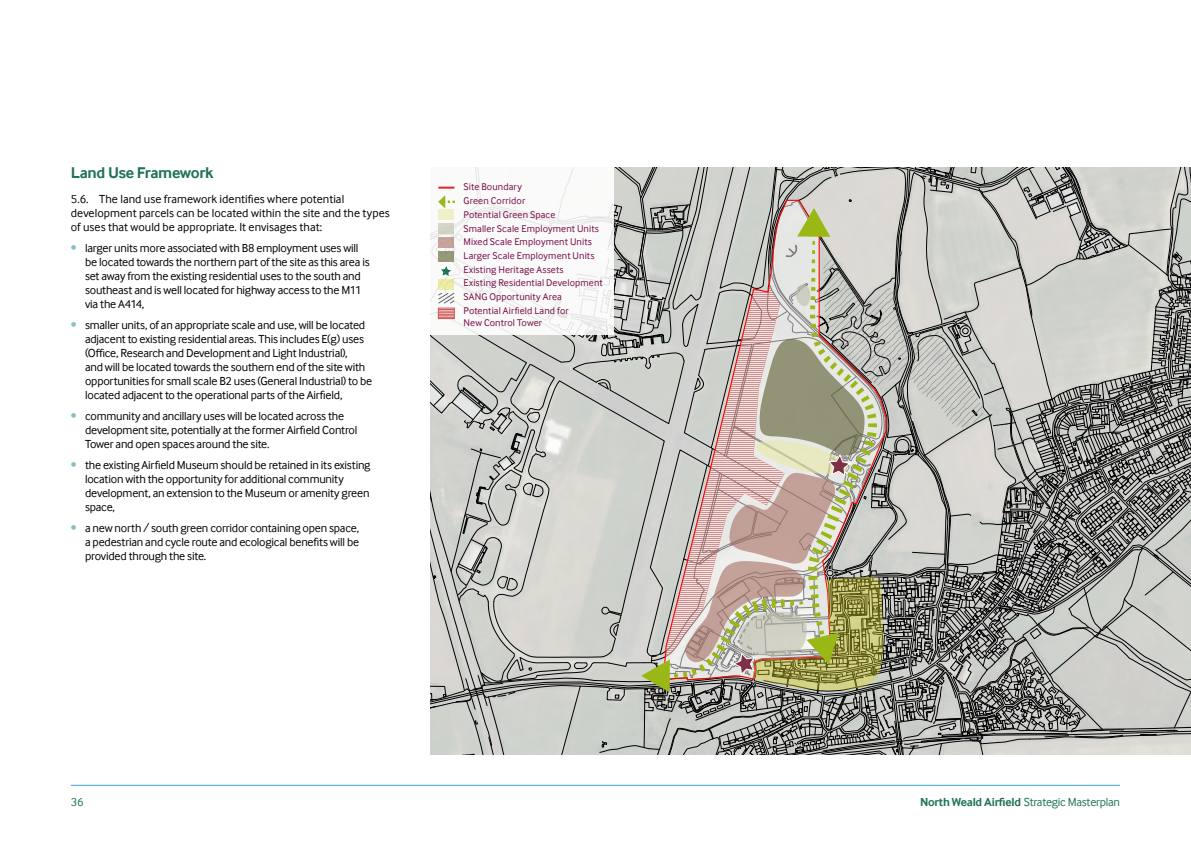
<style>
.page{position:relative;width:1191px;height:842px;background:#fff}
.page>*{position:absolute;margin:0;border:0;box-sizing:border-box;transform-origin:0 0}
.t1{font:700 16px "Inter Face";letter-spacing:-.025em;color:#207357}
.t2{font:12px/14px "Inter Face";letter-spacing:-.02em;color:#000}
.t3{font:12px/14px "Inter Face";color:#000}
.t4{font:12px "Inter Face";letter-spacing:-.02em;color:#207357}
.t5{font:10px/13.7px "Inter Face";letter-spacing:.01em;color:#770a48}
.s1{color:#88c0c5}
.s2{font-weight:700}
</style>
<div class="page">
<hr style="left:71px;top:785px;width:1049px;height:1px;background:#37a3dc">
<svg style="left:430px;top:167px;width:761px;height:588px;background:#b8b6b0"></svg>
<h1 class="t1" style="left:71px;top:163px;width:144px">Land Use Framework</h1>
<p class="t3" style="left:71px;top:192px;width:320px">5.6. The land use framework identifies where potential development parcels can be located within the site and the types of uses that would be appropriate. It envisages that:</p>
<p class="t2" style="left:85px;top:241px;width:286px;text-indent:-14px"><span class="s1">•</span> larger units more associated with B8 employment uses will be located towards the northern part of the site as this area is set away from the existing residential uses to the south and southeast and is well located for highway access to the M11 via the A414,</p>
<p class="t2" style="left:85px;top:318px;width:289px;text-indent:-14px"><span class="s1">•</span> smaller units, of an appropriate scale and use, will be located adjacent to existing residential areas. This includes E(g) uses (Office, Research and Development and Light Industrial),<br>and will be located towards the southern end of the site with opportunities for small scale B2 uses (General Industrial) to be located adjacent to the operational parts of the Airfield,</p>
<p class="t2" style="left:85px;top:409px;width:274px;text-indent:-14px"><span class="s1">•</span> community and ancillary uses will be located across the development site, potentially at the former Airfield Control<br>Tower and open spaces around the site.</p>
<p class="t2" style="left:85px;top:458px;width:287px;text-indent:-14px"><span class="s1">•</span> the existing Airfield Museum should be retained in its existing location with the opportunity for additional community development, an extension to the Museum or amenity green space,</p>
<p class="t2" style="left:85px;top:521px;width:276px;text-align:justify;text-indent:-14px"><span class="s1">•</span> a new north / south green corridor containing open space, a pedestrian and cycle route and ecological benefits will be provided through the site.</p>
<p class="t5" style="left:463px;top:180px;width:141px">Site Boundary<br>Green Corridor<br>Potential Green Space<br>Smaller Scale Employment Units<br>Mixed Scale Employment Units<br>Larger Scale Employment Units<br>Existing Heritage Assets<br>Existing Residential Development<br>SANG Opportunity Area<br>Potential Airfield Land for</p>
<p class="t5" style="left:463px;top:315px;width:80px">New Control Tower</p>
<p class="t4" style="left:71px;top:795px;width:14px">36</p>
<p class="t4" style="left:920px;top:795px;width:201px"><span class="s2">North Weald Airfield</span> Strategic Masterplan</p>
</div>
